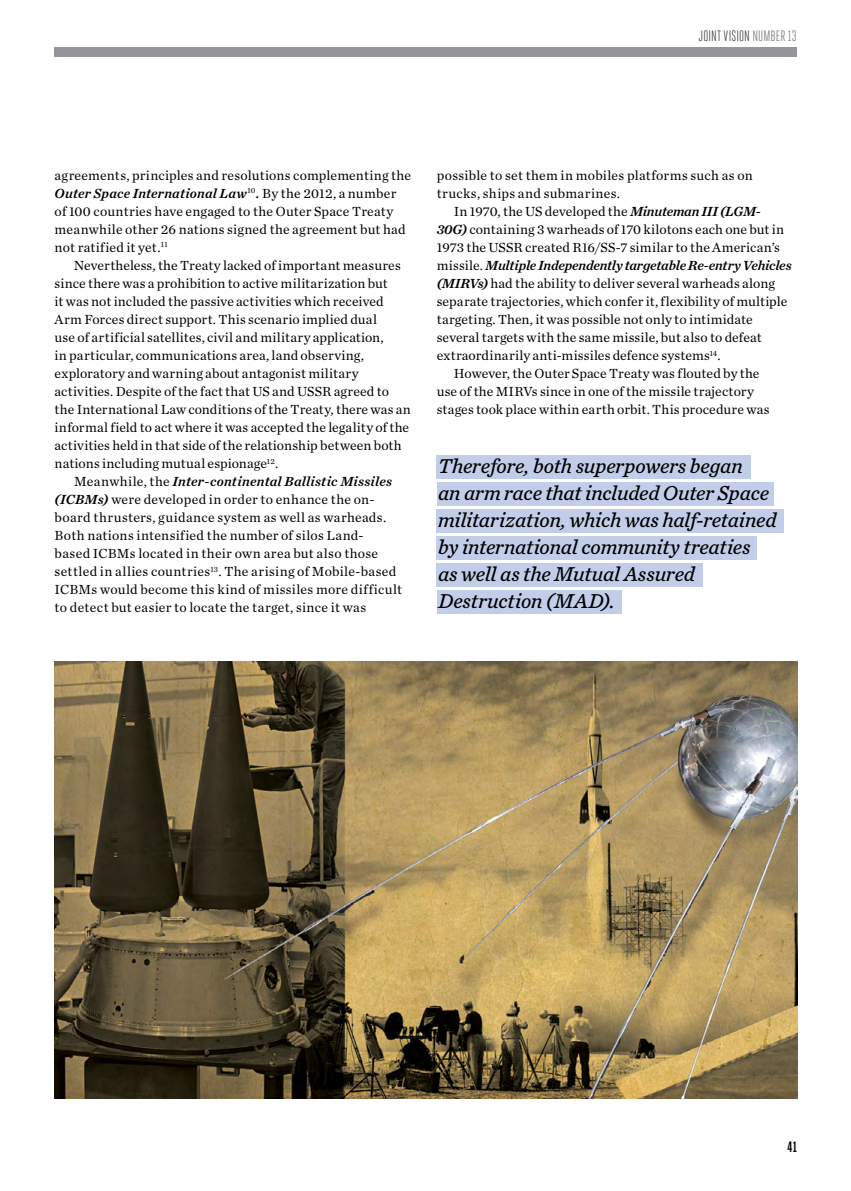
<style>
.page{position:relative;width:851px;height:1191px;background:#fff}
.page>*{position:absolute;margin:0;border:0;box-sizing:border-box;transform-origin:0 0}
.t1{font:italic 21px/27px "Chronicle Text G4";letter-spacing:-.005em;color:#000}
.t2{font:15px "Heroic Condensed";letter-spacing:.01em;color:#414042}
.t3{font:700 15px "Heroic Condensed";color:#000}
.t4{font:13.8px/18px "Chronicle Text G1";letter-spacing:.01em;color:#000}
.t5{font:italic 13.8px "Chronicle Text G1 Semi";letter-spacing:.005em;color:#000}
.t6{font:italic 13.8px "Chronicle Text G1 Semi";letter-spacing:-.015em;color:#000}
.s1{color:#77787b}
.s2{font-family:"Chronicle Text G1";font-style:normal}
.s3{font-family:"Chronicle Text G1 Semi";font-style:italic}
</style>
<div class="page">
<div style="left:54px;top:48px;width:742px;height:9px;background:#939598"></div>
<img style="left:54px;top:662px;width:743px;height:436px">
<div style="left:436px;top:456px;width:315px;height:23px;background:#c2cde9"></div>
<div style="left:436px;top:510px;width:347px;height:23px;background:#c2cde9"></div>
<div style="left:436px;top:591px;width:185px;height:23px;background:#c2cde9"></div>
<div style="left:436px;top:483px;width:337px;height:23px;background:#c2cde9"></div>
<div style="left:436px;top:564px;width:266px;height:23px;background:#c2cde9"></div>
<div style="left:436px;top:537px;width:320px;height:23px;background:#c2cde9"></div>
<p class="t2" style="left:698px;top:28px;width:100px">JOINT VISION<span class="s1">NUMBER 13</span></p>
<p class="t4" style="left:55px;top:166px;width:358px">agreements, principles and resolutions complementing the</p>
<p class="t5" style="left:55px;top:182px;width:343px">Outer Space International Law<sup>10</sup>. <span class="s2">By the 2012, a number</span></p>
<p class="t4" style="left:55px;top:202px;width:352px">of 100 countries have engaged to the Outer Space Treaty meanwhile other 26 nations signed the agreement but had not ratified it yet.<sup>11</sup></p>
<p class="t4" style="left:55px;top:256px;width:358px;text-indent:19px">Nevertheless, the Treaty lacked of important measures since there was a prohibition to active militarization but<br>it was not included the passive activities which received Arm Forces direct support. This scenario implied dual<br>use of artificial satellites, civil and military application,<br>in particular, communications area, land observing, exploratory and warning about antagonist military activities. Despite of the fact that US and USSR agreed to the International Law conditions of the Treaty, there was an informal field to act where it was accepted the legality of the activities held in that side of the relationship between both nations including mutual espionage<sup>12</sup>.</p>
<p class="t5" style="left:74px;top:470px;width:319px"><span class="s2">Meanwhile, the</span> Inter-continental Ballistic Missiles</p>
<p class="t4" style="left:55px;top:490px;width:349px"><span class="s3">(ICBMs)</span> were developed in order to enhance the on&shy;board thrusters, guidance system as well as warheads.<br>Both nations intensified the number of silos Land&shy;based ICBMs located in their own area but also those settled in allies countries<sup>13</sup>. The arising of Mobile-based ICBMs would become this kind of missiles more difficult to detect but easier to locate the target, since it was</p>
<p class="t4" style="left:436px;top:166px;width:317px">possible to set them in mobiles platforms such as on trucks, ships and submarines.</p>
<p class="t4" style="left:436px;top:202px;width:349px;text-align:center">In 1970, the US developed the <span class="s3">Minuteman III (LGM-<br>30G)</span> containing 3 warheads of 170 kilotons each one but in<br>1973 the USSR created R16/SS-7 similar to the American’s</p>
<p class="t6" style="left:436px;top:254px;width:356px"><span class="s2">missile.</span> Multiple Independently targetable Re-entry Vehicles</p>
<p class="t4" style="left:436px;top:274px;width:340px"><span class="s3">(MIRVs)</span> had the ability to deliver several warheads along</p>
<p class="t4" style="left:436px;top:292px;width:352px">separate trajectories, which confer it, flexibility of multiple</p>
<p class="t4" style="left:436px;top:310px;width:318px">targeting. Then, it was possible not only to intimidate</p>
<p class="t4" style="left:436px;top:328px;width:326px">several targets with the same missile, but also to defeat</p>
<p class="t4" style="left:436px;top:346px;width:285px">extraordinarily anti-missiles defence systems<sup>14</sup>.</p>
<p class="t4" style="left:453px;top:364px;width:307px">However, the Outer Space Treaty was flouted by the</p>
<p class="t4" style="left:436px;top:382px;width:319px">use of the MIRVs since in one of the missile trajectory</p>
<p class="t4" style="left:436px;top:400px;width:334px">stages took place within earth orbit. This procedure was</p>
<h1 class="t1" style="left:438px;top:451px;width:340px">Therefore, both superpowers began<br>an arm race that included Outer Space militarization, which was half-retained by international community treaties<br>as well as the Mutual Assured Destruction (MAD).</h1>
<p class="t3" style="left:787px;top:1139px;width:11px">41</p>
</div>
